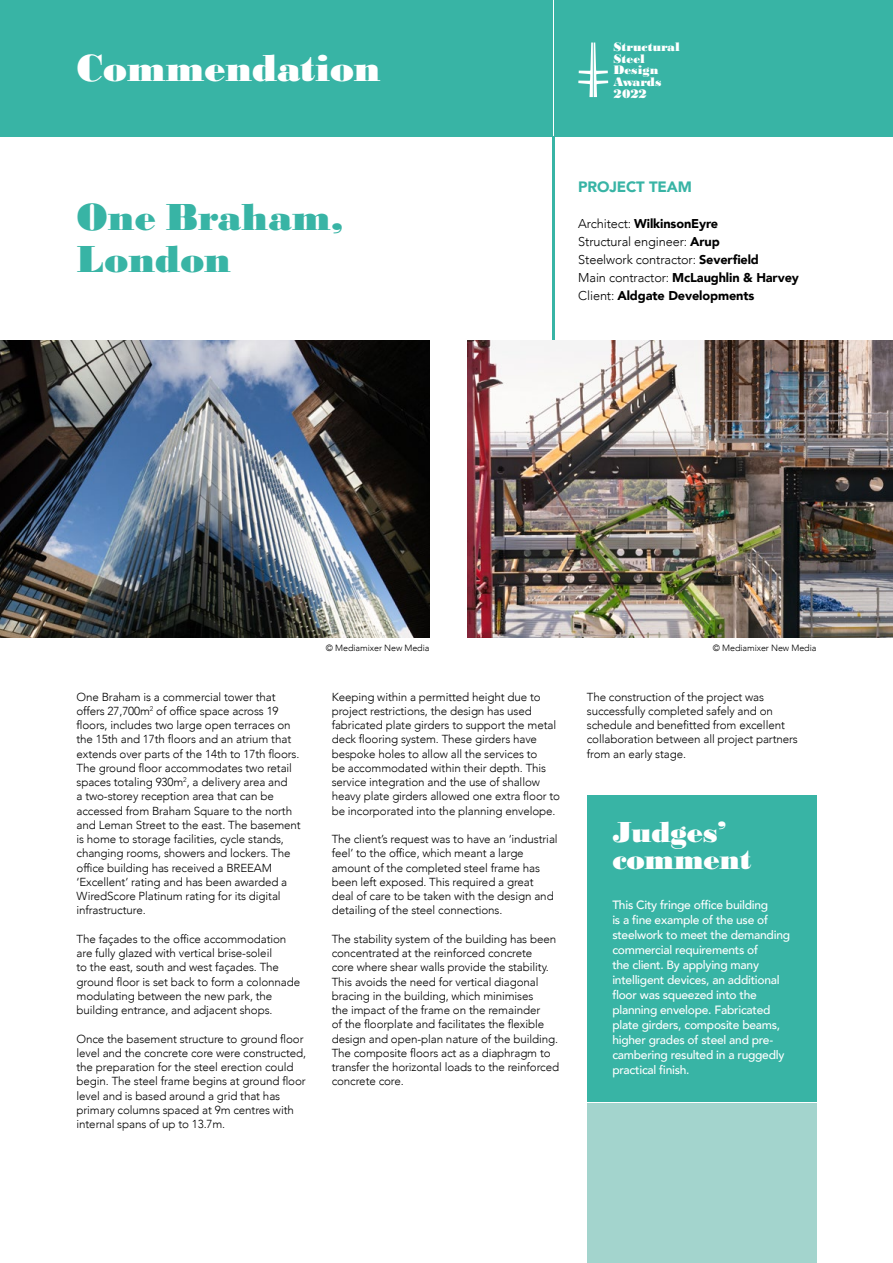
<style>
.page{position:relative;width:893px;height:1263px;background:#fff}
.page>*{position:absolute;margin:0;border:0;box-sizing:border-box;transform-origin:0 0}
.t1{font:700 expanded 39px/42px "Bodoni URW";color:#38b4a5}
.t2{font:700 expanded 39px "Bodoni URW";color:#fff}
.t3{font:700 expanded 30px/27px "Bodoni URW";letter-spacing:-.01em;color:#fff}
.t4{font:900 15px "Avenir";letter-spacing:-.01em;color:#38b4a5}
.t5{font:300 12.75px/18px "Avenir";letter-spacing:-.01em;color:#000}
.t6{font:700 expanded 12.75px/11.7px "Bodoni URW";color:#fff}
.t7{font:500 12px/15px "Avenir";letter-spacing:-.02em;color:#fff}
.t8{font:300 11.7px/14.2px "Avenir";letter-spacing:-.01em;color:#000}
.t9{font:300 9px "Avenir";letter-spacing:-.01em;color:#000}
.s1{font-weight:900}
</style>
<div class="page">
<div style="left:0;top:0;width:553px;height:136px;background:#38b4a5"></div>
<div style="left:555px;top:0;width:338px;height:136px;background:#38b4a5"></div>
<svg style="left:578px;top:43px;width:31px;height:54px"></svg>
<hr style="left:553px;top:136px;width:2px;height:204px;background:#38b4a5">
<div style="left:587px;top:795px;width:229px;height:306px;background:#38b4a5"></div>
<div style="left:587px;top:1103px;width:229px;height:160px;background:#a3d4cd"></div>
<img style="left:468px;top:340px;width:425px;height:298px">
<img style="left:0;top:340px;width:429px;height:298px">
<h1 class="t2" style="left:77px;top:46px;width:306px">Commendation</h1>
<h1 class="t1" style="left:77px;top:197px;width:269px">One Braham,<br>London</h1>
<p class="t6" style="left:613px;top:41px;width:68px">Structural<br>Steel<br>Design<br>Awards<br>2022</p>
<p class="t6" style="left:622px;top:41px;width:68px">Structural<br>Steel<br>Design<br>Awards<br>20 2</p>
<p class="t4" style="left:578px;top:174px;width:115px">PROJECT TEAM</p>
<p class="t5" style="left:578px;top:214px;width:222px">Architect: <span class="s1">WilkinsonEyre<br></span>Structural engineer: <span class="s1">Arup<br></span>Steelwork contractor: <span class="s1">Severfield<br></span>Main contractor: <span class="s1">McLaughlin &amp; Harvey<br></span>Client: <span class="s1">Aldgate Developments</span></p>
<p class="t8" style="left:77px;top:689px;width:226px">One Braham is a commercial tower that offers 27,700m<sup>2</sup> of office space across 19 floors, includes two large open terraces on the 15th and 17th floors and an atrium that extends over parts of the 14th to 17th floors.<br>The ground floor accommodates two retail spaces totaling 930m<sup>2</sup>, a delivery area and<br>a two-storey reception area that can be accessed from Braham Square to the north and Leman Street to the east. The basement is home to storage facilities, cycle stands, changing rooms, showers and lockers. The office building has received a BREEAM ‘Excellent’ rating and has been awarded a WiredScore Platinum rating for its digital infrastructure.</p>
<p class="t8" style="left:77px;top:932px;width:225px">The façades to the office accommodation are fully glazed with vertical brise-soleil<br>to the east, south and west façades. The ground floor is set back to form a colonnade modulating between the new park, the building entrance, and adjacent shops.</p>
<p class="t8" style="left:77px;top:1031px;width:231px">Once the basement structure to ground floor level and the concrete core were constructed, the preparation for the steel erection could begin. The steel frame begins at ground floor level and is based around a grid that has primary columns spaced at 9m centres with internal spans of up to 13.7m.</p>
<p class="t9" style="left:326px;top:642px;width:105px">© Mediamixer New Media</p>
<p class="t9" style="left:713px;top:642px;width:105px">© Mediamixer New Media</p>
<p class="t8" style="left:332px;top:689px;width:230px">Keeping within a permitted height due to project restrictions, the design has used fabricated plate girders to support the metal deck flooring system. These girders have bespoke holes to allow all the services to<br>be accommodated within their depth. This service integration and the use of shallow heavy plate girders allowed one extra floor to be incorporated into the planning envelope.</p>
<p class="t8" style="left:332px;top:832px;width:228px">The client’s request was to have an ‘industrial feel’ to the office, which meant a large amount of the completed steel frame has been left exposed. This required a great deal of care to be taken with the design and detailing of the steel connections.</p>
<p class="t8" style="left:332px;top:932px;width:229px">The stability system of the building has been concentrated at the reinforced concrete<br>core where shear walls provide the stability.<br>This avoids the need for vertical diagonal bracing in the building, which minimises<br>the impact of the frame on the remainder<br>of the floorplate and facilitates the flexible design and open-plan nature of the building.<br>The composite floors act as a diaphragm to transfer the horizontal loads to the reinforced concrete core.</p>
<p class="t8" style="left:587px;top:689px;width:213px">The construction of the project was successfully completed safely and on schedule and benefitted from excellent collaboration between all project partners from an early stage.</p>
<h2 class="t3" style="left:612px;top:819px;width:141px">Judges’ comment</h2>
<p class="t7" style="left:612px;top:896px;width:179px">This City fringe office building<br>is a fine example of the use of steelwork to meet the demanding commercial requirements of<br>the client. By applying many intelligent devices, an additional floor was squeezed into the planning envelope. Fabricated plate girders, composite beams, higher grades of steel and pre&shy;cambering resulted in a ruggedly practical finish.</p>
<p class="t7" style="left:612px;top:986px;width:30px">Copy</p>
</div>
